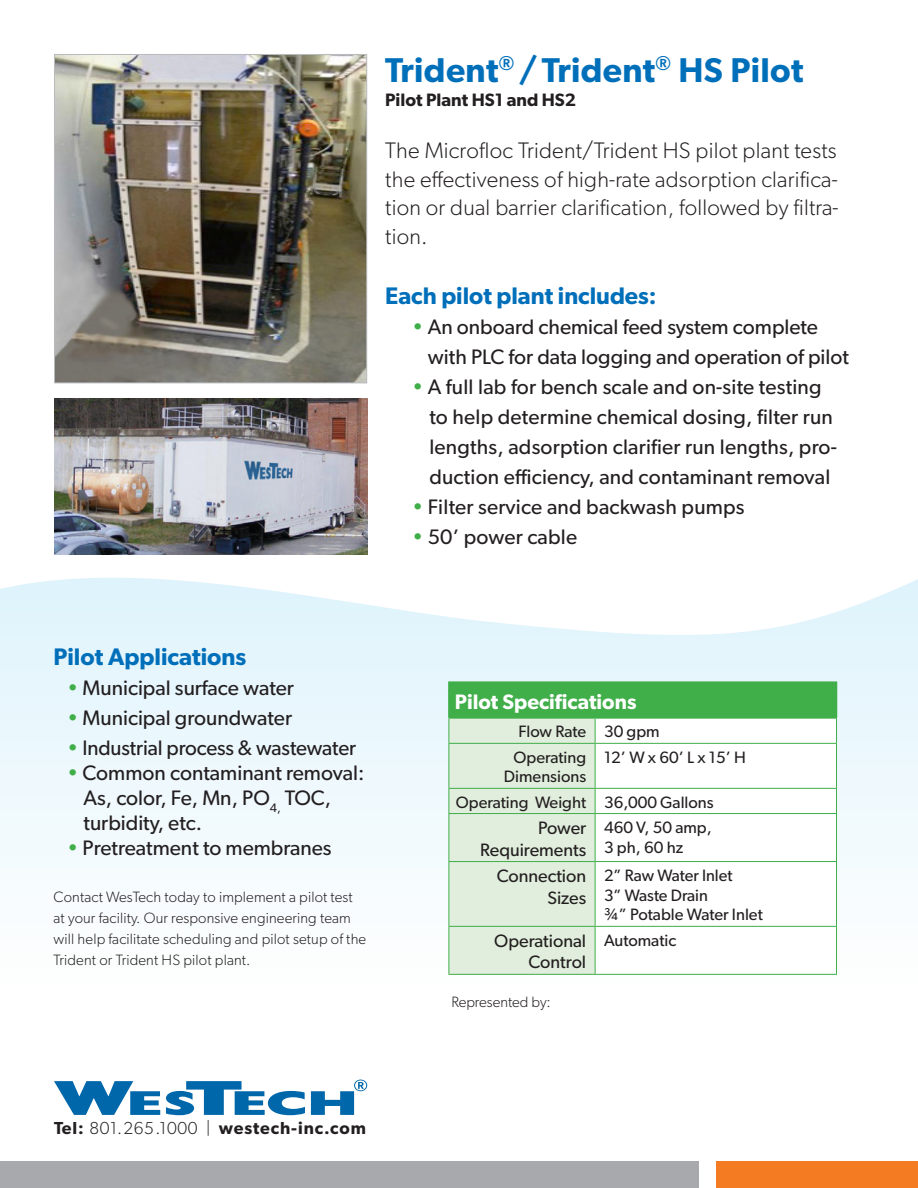
<style>
.page{position:relative;width:918px;height:1188px;background:#fff}
.page>*{position:absolute;margin:0;border:0;box-sizing:border-box;transform-origin:0 0}
.t1{font:600 34.5px "Gibson";letter-spacing:.01em;color:#006fba}
.t2{font:600 24px "Gibson";color:#006fba}
.t3{font:300 22.5px/28.5px "Gibson";letter-spacing:.01em;color:#231f20;text-align:justify}
.t4{font:21px/25.2px "Gibson";color:#231f20}
.t5{font:600 21px "Gibson";color:#fff}
.t6{font:18px "Gibson";color:#231f20}
.t7{font:600 18px "Gibson";color:#231f20}
.t8{font:600 17.4px "Gibson";letter-spacing:.05em;color:#231f20}
.t9{font:16.5px "Gibson";color:#231f20}
.t10{font:300 15px/21px "Gibson";letter-spacing:.01em;color:#231f20}
.s1{color:#40ae49}
.s2{font-weight:300}
</style>
<div class="page">
<svg style="left:0;top:578px;width:918px;height:538px"></svg>
<img style="left:56px;top:56px;width:309px;height:325px">
<div style="left:54px;top:54px;width:313px;height:329px;border:1px solid #babbbe"></div>
<div style="left:449px;top:682px;width:388px;height:36px;background:#40ae49"></div>
<svg style="left:596px;top:719px;width:240px;height:255px"></svg>
<hr style="left:448px;top:681px;width:147px;height:2px;background:#40ae49">
<hr style="left:448px;top:683px;width:2px;height:35px;background:#40ae49">
<hr style="left:595px;top:681px;width:242px;height:2px;background:#40ae49">
<hr style="left:595px;top:718px;width:242px;height:1px;background:#40ae49">
<svg style="left:836px;top:719px;width:1px;height:24px"></svg>
<hr style="left:595px;top:743px;width:242px;height:1px;background:#40ae49">
<hr style="left:836px;top:744px;width:1px;height:44px;background:#40ae49">
<hr style="left:595px;top:788px;width:242px;height:1px;background:#40ae49">
<div style="left:448px;top:718px;width:148px;height:256px;background:#e1eedd"></div>
<svg style="left:836px;top:789px;width:1px;height:24px"></svg>
<hr style="left:448px;top:813px;width:147px;height:1px;background:#40ae49">
<hr style="left:448px;top:814px;width:1px;height:47px;background:#40ae49">
<hr style="left:595px;top:813px;width:242px;height:1px;background:#40ae49">
<hr style="left:595px;top:814px;width:1px;height:47px;background:#40ae49">
<hr style="left:836px;top:814px;width:1px;height:47px;background:#40ae49">
<hr style="left:448px;top:861px;width:147px;height:1px;background:#40ae49">
<hr style="left:448px;top:862px;width:1px;height:64px;background:#40ae49">
<hr style="left:595px;top:861px;width:242px;height:1px;background:#40ae49">
<hr style="left:595px;top:862px;width:1px;height:64px;background:#40ae49">
<hr style="left:836px;top:862px;width:1px;height:64px;background:#40ae49">
<hr style="left:448px;top:926px;width:147px;height:1px;background:#40ae49">
<hr style="left:448px;top:927px;width:1px;height:47px;background:#40ae49">
<hr style="left:595px;top:926px;width:242px;height:1px;background:#40ae49">
<hr style="left:595px;top:927px;width:1px;height:47px;background:#40ae49">
<hr style="left:836px;top:927px;width:1px;height:47px;background:#40ae49">
<hr style="left:448px;top:974px;width:147px;height:1px;background:#40ae49">
<hr style="left:595px;top:974px;width:242px;height:1px;background:#40ae49">
<div style="left:0;top:1161px;width:698px;height:27px;background:#a8a9ad"></div>
<div style="left:716px;top:1161px;width:202px;height:27px;background:#f47b21"></div>
<img style="left:54px;top:399px;width:313px;height:155px">
<svg style="left:54px;top:1081px;width:106px;height:34px"></svg>
<svg style="left:166px;top:1081px;width:139px;height:34px"></svg>
<svg style="left:311px;top:1080px;width:56px;height:35px"></svg>
<p class="t1" style="left:385px;top:49px;width:420px">Trident<sup>®</sup> /Trident<sup>®</sup> HS Pilot</p>
<p class="t7" style="left:385px;top:89px;width:192px">Pilot Plant HS1 and HS2</p>
<p class="t3" style="left:385px;top:136px;width:455px">The Microfloc Trident/Trident HS pilot plant tests the effectiveness of high-rate adsorption clarifica&shy;tion or dual barrier clarification, followed by filtra&shy;tion.</p>
<p class="t2" style="left:385px;top:282px;width:273px">Each pilot plant includes:</p>
<p class="t4" style="left:412px;top:314px;width:407px"><span class="s1">•</span> An onboard chemical feed system complete</p>
<p class="t4" style="left:428px;top:344px;width:423px">with PLC for data logging and operation of pilot</p>
<p class="t4" style="left:412px;top:374px;width:411px"><span class="s1">•</span> A full lab for bench scale and on-site testing</p>
<p class="t4" style="left:429px;top:404px;width:405px">to help determine chemical dosing, filter run</p>
<p class="t4" style="left:429px;top:434px;width:409px">lengths, adsorption clarifier run lengths, pro-</p>
<p class="t4" style="left:429px;top:464px;width:403px">duction efficiency, and contaminant removal</p>
<p class="t4" style="left:412px;top:494px;width:334px"><span class="s1">•</span> Filter service and backwash pumps</p>
<p class="t4" style="left:412px;top:524px;width:167px"><span class="s1">•</span> 50’ power cable</p>
<p class="t2" style="left:54px;top:642px;width:194px">Pilot Applications</p>
<p class="t4" style="left:67px;top:675px;width:229px"><span class="s1">•</span> Municipal surface water</p>
<p class="t4" style="left:67px;top:705px;width:227px"><span class="s1">•</span> Municipal groundwater</p>
<p class="t4" style="left:67px;top:735px;width:291px"><span class="s1">•</span> Industrial process &amp; wastewater</p>
<p class="t4" style="left:84px;top:760px;width:282px;text-indent:-16px"><span class="s1">•</span> Common contaminant removal:<br>As, color, Fe, Mn, PO<sub>4,</sub> TOC, turbidity, etc.</p>
<p class="t4" style="left:67px;top:835px;width:266px"><span class="s1">•</span> Pretreatment to membranes</p>
<p class="t10" style="left:54px;top:886px;width:314px">Contact WesTech today to implement a pilot test at your facility. Our responsive engineering team will help facilitate scheduling and pilot setup of the Trident or Trident HS pilot plant.</p>
<p class="t5" style="left:455px;top:689px;width:183px">Pilot Specifications</p>
<p class="t9" style="left:518px;top:722px;width:69px">Flow Rate</p>
<p class="t9" style="left:604px;top:722px;width:57px">30 gpm</p>
<p class="t9" style="left:514px;top:747px;width:74px">Operating</p>
<p class="t9" style="left:504px;top:767px;width:84px">Dimensions</p>
<p class="t9" style="left:604px;top:747px;width:143px">12’ W x 60’ L x 15’ H</p>
<p class="t9" style="left:456px;top:792px;width:132px">Operating Weight</p>
<p class="t9" style="left:604px;top:792px;width:111px">36,000 Gallons</p>
<p class="t6" style="left:538px;top:817px;width:50px">Power</p>
<p class="t6" style="left:480px;top:839px;width:107px">Requirements</p>
<p class="t9" style="left:604px;top:817px;width:109px">460 V, 50 amp,</p>
<p class="t9" style="left:604px;top:837px;width:81px">3 ph, 60 hz</p>
<p class="t6" style="left:497px;top:865px;width:91px">Connection</p>
<p class="t6" style="left:547px;top:887px;width:40px">Sizes</p>
<p class="t6" style="left:494px;top:930px;width:93px">Operational</p>
<p class="t6" style="left:529px;top:951px;width:59px">Control</p>
<p class="t10" style="left:451px;top:991px;width:101px">Represented by:</p>
<p class="t9" style="left:604px;top:865px;width:130px">2” Raw Water Inlet</p>
<p class="t9" style="left:604px;top:885px;width:105px">3” Waste Drain</p>
<p class="t9" style="left:604px;top:905px;width:160px">¾” Potable Water Inlet</p>
<p class="t9" style="left:604px;top:930px;width:74px">Automatic</p>
<p class="t8" style="left:54px;top:1118px;width:313px">Tel: <span class="s2">801.265.1000 |</span> westech-inc.com</p>
</div>
